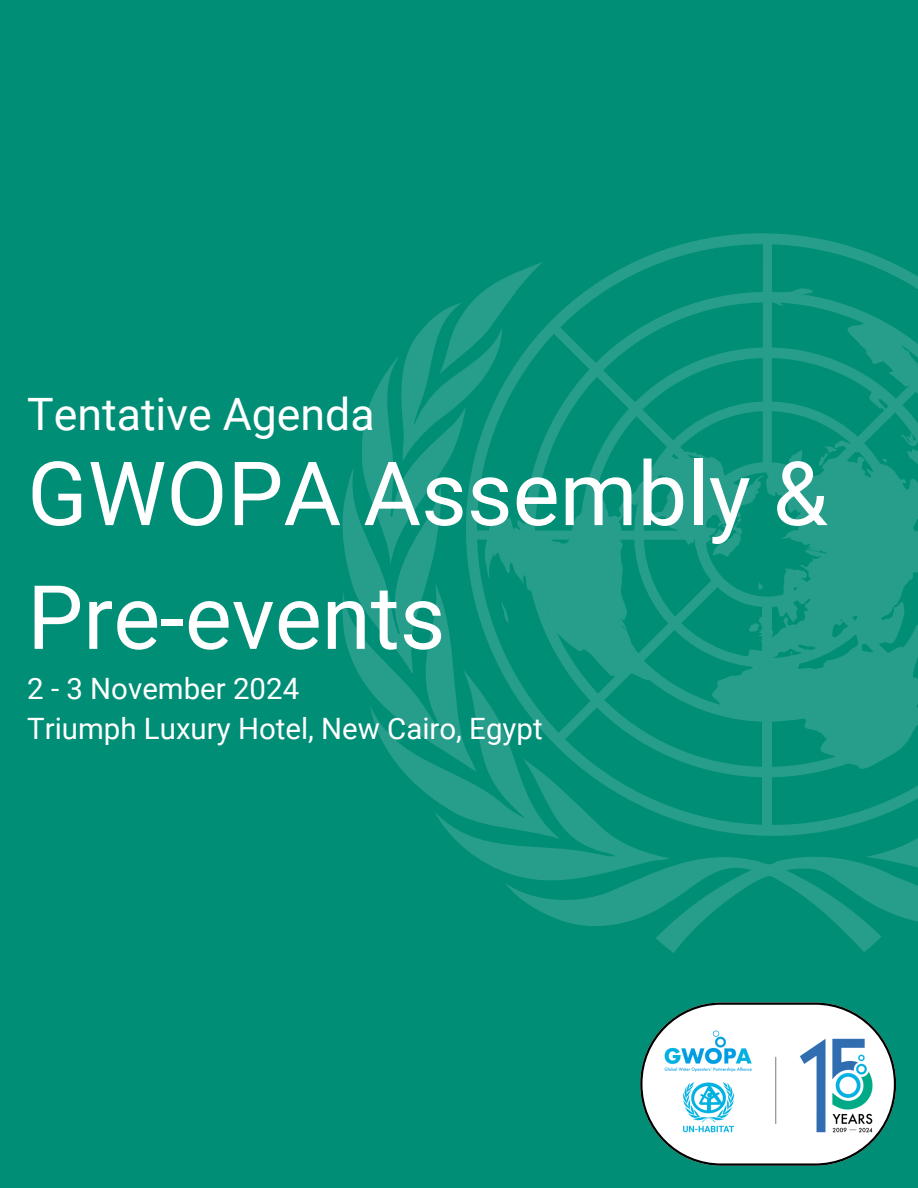
<style>
.page{position:relative;width:918px;height:1188px;background:#008e77}
.page>*{position:absolute;margin:0;border:0;box-sizing:border-box;transform-origin:0 0}
.t1{font:88.8px/123.8px "Roboto";color:#fff}
.t2{font:44.7px "Roboto";color:#fff}
.t3{font:29.4px "Roboto";color:#fff}
</style>
<div class="page">
<svg style="left:640px;top:1002px;width:256px;height:164px"></svg>
<img style="left:664px;top:1030px;width:209px;height:103px">
<svg style="left:342px;top:329px;width:576px;height:624px"></svg>
<svg style="left:423px;top:233px;width:495px;height:646px"></svg>
<svg style="left:484px;top:288px;width:434px;height:542px"></svg>
<h2 class="t2" style="left:27px;top:388px;width:349px">Tentative Agenda</h2>
<h1 class="t1" style="left:27px;top:433px;width:802px">GWOPA Assembly &amp;<br>Pre-events</h1>
<p class="t3" style="left:27px;top:671px;width:273px">2 - 3 November 2024</p>
<p class="t3" style="left:27px;top:712px;width:517px">Triumph Luxury Hotel, New Cairo, Egypt</p>
</div>
